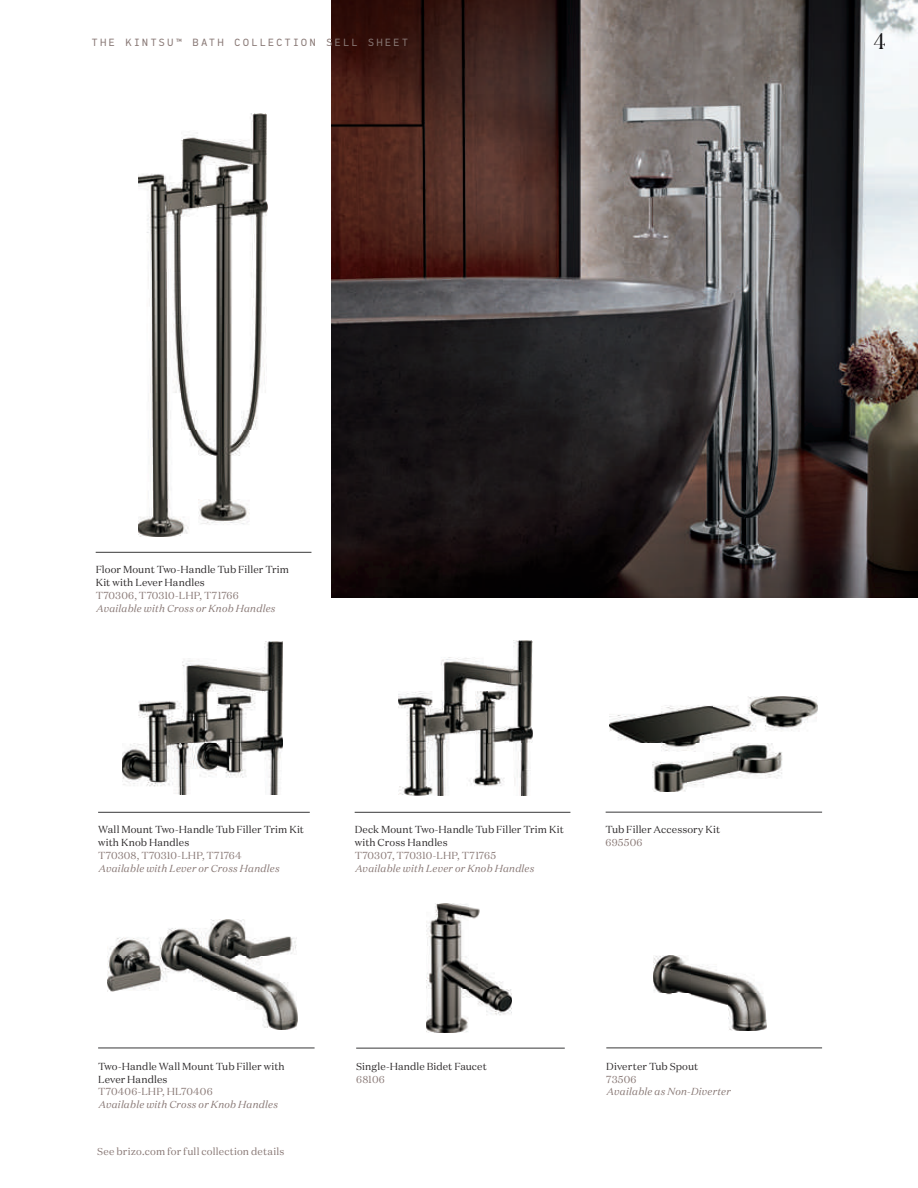
<style>
.page{position:relative;width:918px;height:1188px;background:#fff}
.page>*{position:absolute;margin:0;border:0;box-sizing:border-box;transform-origin:0 0}
.t1{font:22.5px "Domaine Display Nr";color:#131214}
.t2{font:10.5px "PFDIN Mono";letter-spacing:.25em;color:#887875}
.t3{font:10.2px/12.8px "Domaine Text";letter-spacing:.005em;color:#2e2b2c}
.t4{font:italic 10.2px "Domaine Text";letter-spacing:.015em;color:#887875}
.t5{font:10.2px "Domaine Text";letter-spacing:.02em;color:#887875}
</style>
<div class="page">
<img style="left:331px;top:0;width:587px;height:597px">
<hr style="left:98px;top:812px;width:212px;height:1px;background:#383839">
<hr style="left:96px;top:552px;width:215px;height:1px;background:#383839">
<hr style="left:606px;top:812px;width:216px;height:1px;background:#383839">
<hr style="left:355px;top:812px;width:215px;height:1px;background:#383839">
<img style="left:122px;top:642px;width:161px;height:153px">
<img style="left:609px;top:697px;width:208px;height:94px">
<img style="left:398px;top:640px;width:135px;height:155px">
<img style="left:138px;top:114px;width:130px;height:423px">
<hr style="left:98px;top:1048px;width:217px;height:1px;background:#383839">
<hr style="left:356px;top:1048px;width:209px;height:1px;background:#383839">
<img style="left:108px;top:920px;width:189px;height:109px">
<img style="left:427px;top:904px;width:85px;height:128px">
<hr style="left:606px;top:1048px;width:216px;height:1px;background:#383839">
<img style="left:654px;top:956px;width:112px;height:75px">
<p class="t2" style="left:92px;top:36px;width:318px">THE KINTSU™ BATH COLLECTION SELL SHEET</p>
<h1 class="t1" style="left:874px;top:26px;width:13px">4</h1>
<p class="t3" style="left:96px;top:563px;width:195px">Floor Mount Two-Handle Tub Filler Trim<br>Kit with Lever Handles</p>
<p class="t5" style="left:96px;top:588px;width:145px">T70306, T70310-LHP, T71766</p>
<p class="t4" style="left:96px;top:600px;width:181px">Available with Cross or Knob Handles</p>
<p class="t3" style="left:98px;top:823px;width:208px">Wall Mount Two-Handle Tub Filler Trim Kit with Knob Handles</p>
<p class="t5" style="left:98px;top:848px;width:145px">T70308, T70310-LHP, T71764</p>
<p class="t4" style="left:98px;top:860px;width:183px">Available with Lever or Cross Handles</p>
<p class="t3" style="left:355px;top:823px;width:211px">Deck Mount Two-Handle Tub Filler Trim Kit with Cross Handles</p>
<p class="t5" style="left:355px;top:848px;width:143px">T70307, T70310-LHP, T71765</p>
<p class="t4" style="left:355px;top:860px;width:181px">Available with Lever or Knob Handles</p>
<p class="t3" style="left:606px;top:823px;width:116px">Tub Filler Accessory Kit</p>
<p class="t5" style="left:606px;top:835px;width:38px">695506</p>
<p class="t3" style="left:98px;top:1059px;width:188px">Two-Handle Wall Mount Tub Filler with<br>Lever Handles</p>
<p class="t5" style="left:98px;top:1084px;width:116px">T70406-LHP, HL70406</p>
<p class="t4" style="left:98px;top:1097px;width:181px">Available with Cross or Knob Handles</p>
<p class="t5" style="left:97px;top:1143px;width:189px">See brizo.com for full collection details</p>
<p class="t3" style="left:356px;top:1059px;width:132px">Single-Handle Bidet Faucet</p>
<p class="t5" style="left:356px;top:1071px;width:30px">68106</p>
<p class="t3" style="left:606px;top:1059px;width:94px">Diverter Tub Spout</p>
<p class="t5" style="left:606px;top:1071px;width:32px">73506</p>
<p class="t4" style="left:606px;top:1084px;width:125px">Available as Non-Diverter</p>
</div>
